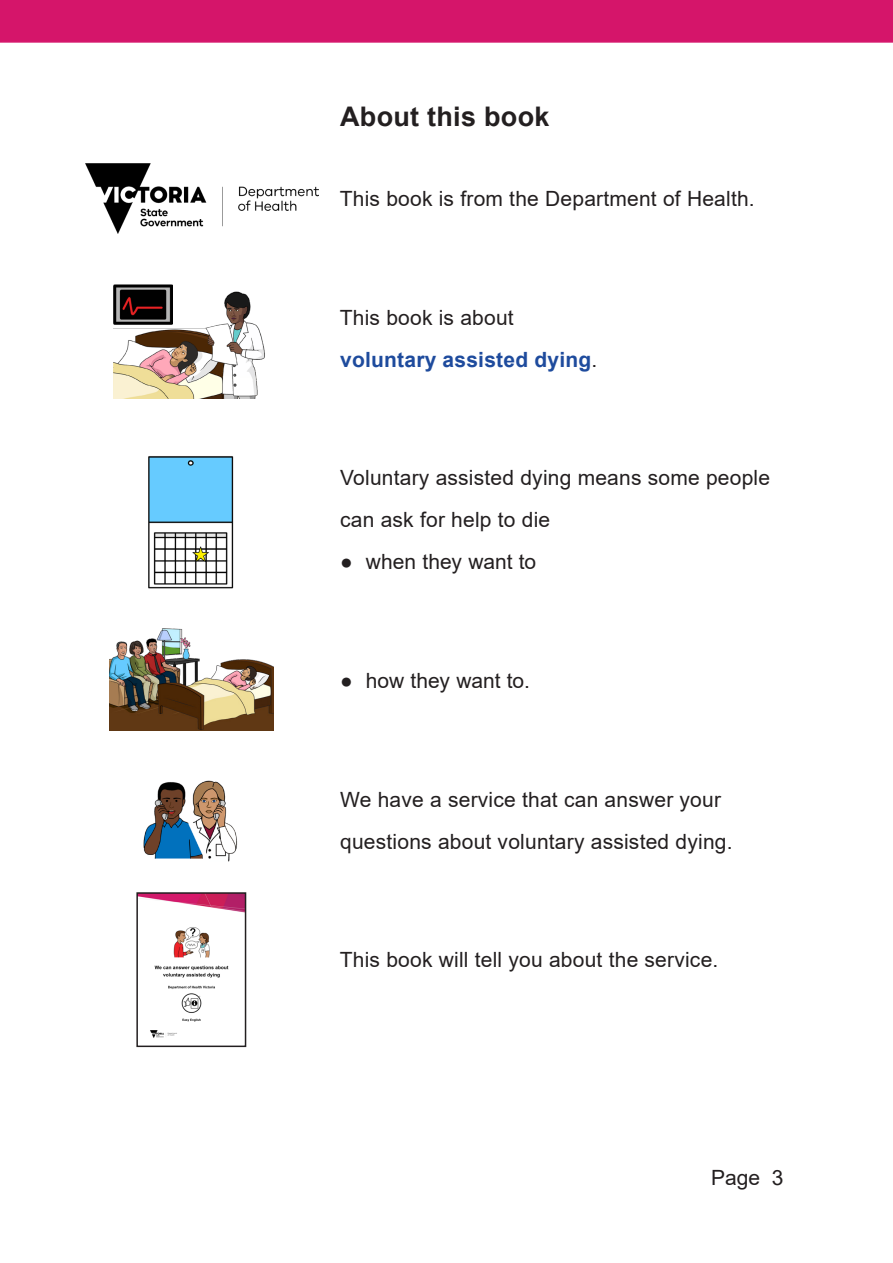
<style>
.page{position:relative;width:893px;height:1263px;background:#fff}
.page>*{position:absolute;margin:0;border:0;box-sizing:border-box;transform-origin:0 0}
.t1{font:700 27px "Arial";letter-spacing:.01em;color:#231f20}
.t2{font:21px/42px "Arial";letter-spacing:.01em;color:#231f20}
.t3{font:700 21px/42px "Arial";letter-spacing:.01em;color:#1e4b9d}
.s1{font-weight:400;color:#231f20}
</style>
<div class="page">
<div style="left:0;top:0;width:893px;height:43px;background:#d5156a"></div>
<img style="left:85px;top:164px;width:234px;height:69px">
<img style="left:114px;top:285px;width:151px;height:113px">
<img style="left:114px;top:285px;width:58px;height:39px">
<img style="left:148px;top:456px;width:86px;height:133px">
<img style="left:109px;top:628px;width:165px;height:103px">
<img style="left:143px;top:780px;width:95px;height:82px">
<img style="left:139px;top:895px;width:104px;height:143px">
<div style="left:136px;top:892px;width:110px;height:155px;border:2px solid #231f20"></div>
<p class="t1" style="left:340px;top:97px;width:211px">About this book</p>
<p class="t2" style="left:340px;top:178px;width:416px">This book is from the Department of Health.</p>
<p class="t3" style="left:340px;top:297px;width:259px"><span class="s1">This book is about </span>voluntary assisted dying<span class="s1">.</span></p>
<p class="t2" style="left:340px;top:457px;width:431px">Voluntary assisted dying means some people can ask for help to die</p>
<p class="t2" style="left:340px;top:541px;width:198px">● when they want to</p>
<p class="t2" style="left:340px;top:659px;width:191px">● how they want to.</p>
<p class="t2" style="left:340px;top:778px;width:394px">We have a service that can answer your questions about voluntary assisted dying.</p>
<p class="t2" style="left:340px;top:938px;width:380px">This book will tell you about the service.</p>
<p class="t2" style="left:711px;top:1156px;width:74px">Page 3</p>
</div>
